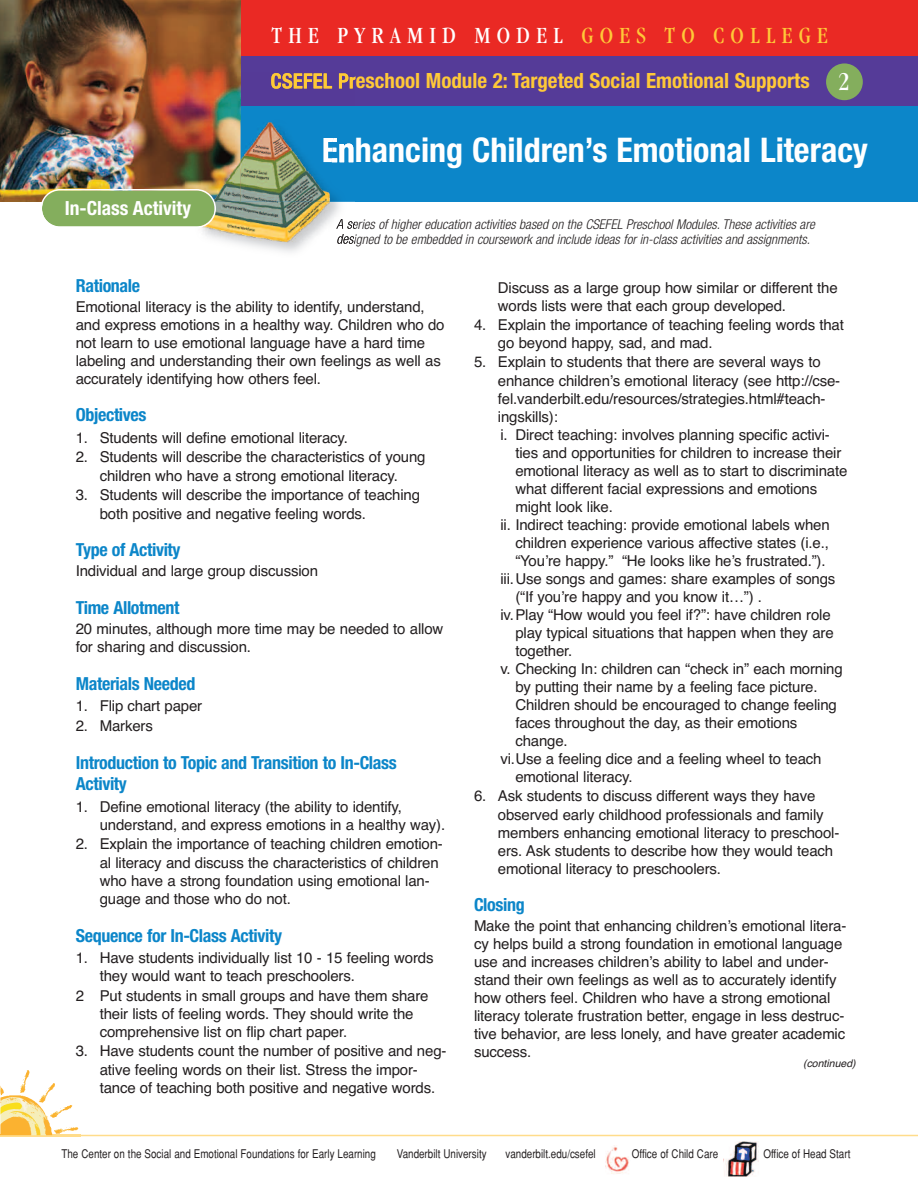
<style>
.page{position:relative;width:918px;height:1188px;background:#fff}
.page>*{position:absolute;margin:0;border:0;box-sizing:border-box;transform-origin:0 0}
.t1{font:700 condensed 34.05px "Helvetica Neue";color:#fff}
.t2{font:condensed 24px "Garamond";letter-spacing:.265em;color:#fff}
.t3{font:700 condensed 21px "Helvetica Neue";color:#ffc938}
.t4{font:700 condensed 19.5px "Helvetica Neue";color:#fff}
.t5{font:700 condensed 18px/21.6px "Helvetica Neue";letter-spacing:-.02em;color:#0c86c9}
.t6{font:15px/18px "Helvetica";letter-spacing:-.01em;color:#231f20}
.t7{font:italic 300 condensed 13.5px/15px "Helvetica Neue";color:#231f20}
.t8{font:condensed 12px "Helvetica";color:#231f20}
.t9{font:italic 10.5px "Helvetica";color:#231f20}
.s1{color:#ffc938}
.s2{font-family:"Garamond";font-weight:400;font-size:26.7px;color:#fff}
</style>
<div class="page">
<hr style="left:0;top:1135px;width:918px;height:1px;background:#ffdc8b">
<img style="left:0;top:1070px;width:80px;height:67px">
<img style="left:74px;top:1070px;width:6px;height:31px">
<img style="left:0;top:1135px;width:80px;height:1px">
<img style="left:605px;top:1145px;width:24px;height:29px">
<img style="left:725px;top:1141px;width:34px;height:36px">
<div style="left:0;top:100px;width:918px;height:102px;background:#0c86c9"></div>
<div style="left:1px;top:0;width:917px;height:61px;background:#ea2924"></div>
<div style="left:21px;top:56px;width:897px;height:50px;background:#553b98"></div>
<img style="left:0;top:0;width:240px;height:201px">
<div style="left:826px;top:63px;width:37px;height:37px;background:#84ae5d;border-radius:50%"></div>
<img style="left:240px;top:106px;width:115px;height:146px">
<img style="left:240px;top:73px;width:1px;height:33px">
<img style="left:185px;top:73px;width:55px;height:116px">
<img style="left:335px;top:217px;width:20px;height:35px">
<img style="left:271px;top:73px;width:84px;height:16px">
<img style="left:336px;top:219px;width:19px;height:10px">
<img style="left:337px;top:234px;width:18px;height:10px">
<img style="left:334px;top:138px;width:19px;height:24px">
<img style="left:200px;top:202px;width:130px;height:42px">
<img style="left:216px;top:121px;width:118px;height:81px">
<img style="left:200px;top:119px;width:40px;height:82px">
<img style="left:323px;top:138px;width:10px;height:24px">
<svg style="left:40px;top:189px;width:176px;height:39px"></svg>
<h2 class="t2" style="left:272px;top:26px;width:558px">THE PYRAMID MODEL <span class="s1">GOES TO COLLEGE</span></h2>
<h3 class="t3" style="left:271px;top:68px;width:581px">CSEFEL Preschool Module 2: Targeted Social Emotional Supports <span class="s2">2</span></h3>
<h3 class="t4" style="left:65px;top:196px;width:128px">In-Class Activity</h3>
<h1 class="t1" style="left:322px;top:138px;width:548px">Enhancing Children’s Emotional Literacy</h1>
<p class="t7" style="left:336px;top:218px;width:483px">A series of higher education activities based on the CSEFEL Preschool Modules. These activities are designed to be embedded in coursework and include ideas for in-class activities and assignments.</p>
<p class="t5" style="left:76px;top:276px;width:66px">Rationale</p>
<p class="t6" style="left:76px;top:298px;width:370px">Emotional literacy is the ability to identify, understand, and express emotions in a healthy way. Children who do not learn to use emotional language have a hard time labeling and understanding their own feelings as well as accurately identifying how others feel.</p>
<p class="t5" style="left:76px;top:406px;width:72px">Objectives</p>
<p class="t6" style="left:76px;top:428px;width:274px">1. Students will define emotional literacy.</p>
<p class="t6" style="left:76px;top:448px;width:351px;line-height:18.6px;text-align:center">2. Students will describe the characteristics of young children who have a strong emotional literacy.</p>
<p class="t6" style="left:100px;top:486px;width:322px;line-height:18.6px;text-indent:-24px">3. Students will describe the importance of teaching both positive and negative feeling words.</p>
<p class="t5" style="left:76px;top:541px;width:106px">Type of Activity</p>
<p class="t6" style="left:76px;top:562px;width:244px">Individual and large group discussion</p>
<p class="t5" style="left:76px;top:598px;width:105px">Time Allotment</p>
<p class="t6" style="left:76px;top:620px;width:369px">20 minutes, although more time may be needed to allow for sharing and discussion.</p>
<p class="t5" style="left:76px;top:674px;width:121px">Materials Needed</p>
<p class="t6" style="left:76px;top:697px;width:128px">1. Flip chart paper</p>
<p class="t6" style="left:76px;top:716px;width:79px">2. Markers</p>
<p class="t5" style="left:76px;top:753px;width:323px">Introduction to Topic and Transition to In-Class<br>Activity</p>
<p class="t6" style="left:100px;top:797px;width:347px;line-height:18.6px;text-indent:-24px">1. Define emotional literacy (the ability to identify, understand, and express emotions in a healthy way).</p>
<p class="t6" style="left:100px;top:835px;width:345px;text-indent:-24px">2. Explain the importance of teaching children emotion&shy;al literacy and discuss the characteristics of children who have a strong foundation using emotional lan&shy;guage and those who do not.</p>
<p class="t5" style="left:76px;top:926px;width:208px">Sequence for In-Class Activity</p>
<p class="t6" style="left:76px;top:949px;width:359px">1. Have students individually list 10 - 15 feeling words</p>
<p class="t6" style="left:100px;top:967px;width:257px">they would want to teach preschoolers.</p>
<p class="t6" style="left:76px;top:986px;width:354px">2 Put students in small groups and have them share</p>
<p class="t6" style="left:100px;top:1005px;width:315px">their lists of feeling words. They should write the</p>
<p class="t6" style="left:100px;top:1023px;width:249px">comprehensive list on flip chart paper.</p>
<p class="t6" style="left:100px;top:1042px;width:348px;text-indent:-24px">3. Have students count the number of positive and neg&shy;ative feeling words on their list. Stress the impor&shy;tance of teaching both positive and negative words.</p>
<p class="t6" style="left:498px;top:278px;width:341px">Discuss as a large group how similar or different the words lists were that each group developed.</p>
<p class="t6" style="left:498px;top:315px;width:348px;line-height:18.8px;text-indent:-24px">4. Explain the importance of teaching feeling words that go beyond happy, sad, and mad.</p>
<p class="t6" style="left:474px;top:353px;width:348px">5. Explain to students that there are several ways to</p>
<p class="t6" style="left:498px;top:372px;width:344px">enhance childrenʼs emotional literacy (see http://cse-</p>
<p class="t6" style="left:498px;top:390px;width:329px">fel.vanderbilt.edu/resources/strategies.html#teach-</p>
<p class="t6" style="left:498px;top:408px;width:61px">ingskills):</p>
<p class="t6" style="left:500px;top:426px;width:331px">i. Direct teaching: involves planning specific activi-</p>
<p class="t6" style="left:515px;top:444px;width:327px">ties and opportunities for children to increase their</p>
<p class="t6" style="left:515px;top:462px;width:334px">emotional literacy as well as to start to discriminate</p>
<p class="t6" style="left:515px;top:480px;width:303px">what different facial expressions and emotions</p>
<p class="t6" style="left:515px;top:498px;width:99px">might look like.</p>
<p class="t6" style="left:500px;top:516px;width:331px">ii. Indirect teaching: provide emotional labels when</p>
<p class="t6" style="left:515px;top:534px;width:315px">children experience various affective states (i.e.,</p>
<p class="t6" style="left:515px;top:552px;width:312px">“Youʼre happy.” “He looks like heʼs frustrated.”).</p>
<p class="t6" style="left:500px;top:570px;width:337px">iii.Use songs and games: share examples of songs</p>
<p class="t6" style="left:515px;top:588px;width:248px">(“If youʼre happy and you know it…”) .</p>
<p class="t6" style="left:500px;top:606px;width:332px">iv.Play “How would you feel if?”: have children role</p>
<p class="t6" style="left:515px;top:624px;width:320px">play typical situations that happen when they are</p>
<p class="t6" style="left:515px;top:642px;width:59px">together.</p>
<p class="t6" style="left:500px;top:660px;width:344px">v. Checking In: children can “check in” each morning</p>
<p class="t6" style="left:515px;top:678px;width:304px">by putting their name by a feeling face picture.</p>
<p class="t6" style="left:515px;top:696px;width:323px">Children should be encouraged to change feeling</p>
<p class="t6" style="left:515px;top:714px;width:283px">faces throughout the day, as their emotions</p>
<p class="t6" style="left:515px;top:732px;width:54px">change.</p>
<p class="t6" style="left:500px;top:750px;width:323px">vi.Use a feeling dice and a feeling wheel to teach</p>
<p class="t6" style="left:515px;top:768px;width:119px">emotional literacy.</p>
<p class="t6" style="left:498px;top:787px;width:343px;text-indent:-24px">6. Ask students to discuss different ways they have observed early childhood professionals and family members enhancing emotional literacy to preschool&shy;ers. Ask students to describe how they would teach emotional literacy to preschoolers.</p>
<p class="t5" style="left:474px;top:896px;width:52px">Closing</p>
<p class="t6" style="left:474px;top:917px;width:374px">Make the point that enhancing childrenʼs emotional litera&shy;cy helps build a strong foundation in emotional language use and increases childrenʼs ability to label and under&shy;stand their own feelings as well as to accurately identify how others feel. Children who have a strong emotional literacy tolerate frustration better, engage in less destruc&shy;tive behavior, are less lonely, and have greater academic success.</p>
<p class="t9" style="left:803px;top:1057px;width:54px">(continued)</p>
<p class="t8" style="left:62px;top:1147px;width:316px">The Center on the Social and Emotional Foundations for Early Learning</p>
<p class="t8" style="left:397px;top:1147px;width:91px">Vanderbilt University</p>
<p class="t8" style="left:506px;top:1147px;width:92px">vanderbilt.edu/csefel</p>
<p class="t8" style="left:632px;top:1147px;width:88px">Office of Child Care</p>
<p class="t8" style="left:763px;top:1147px;width:89px">Office of Head Start</p>
</div>
